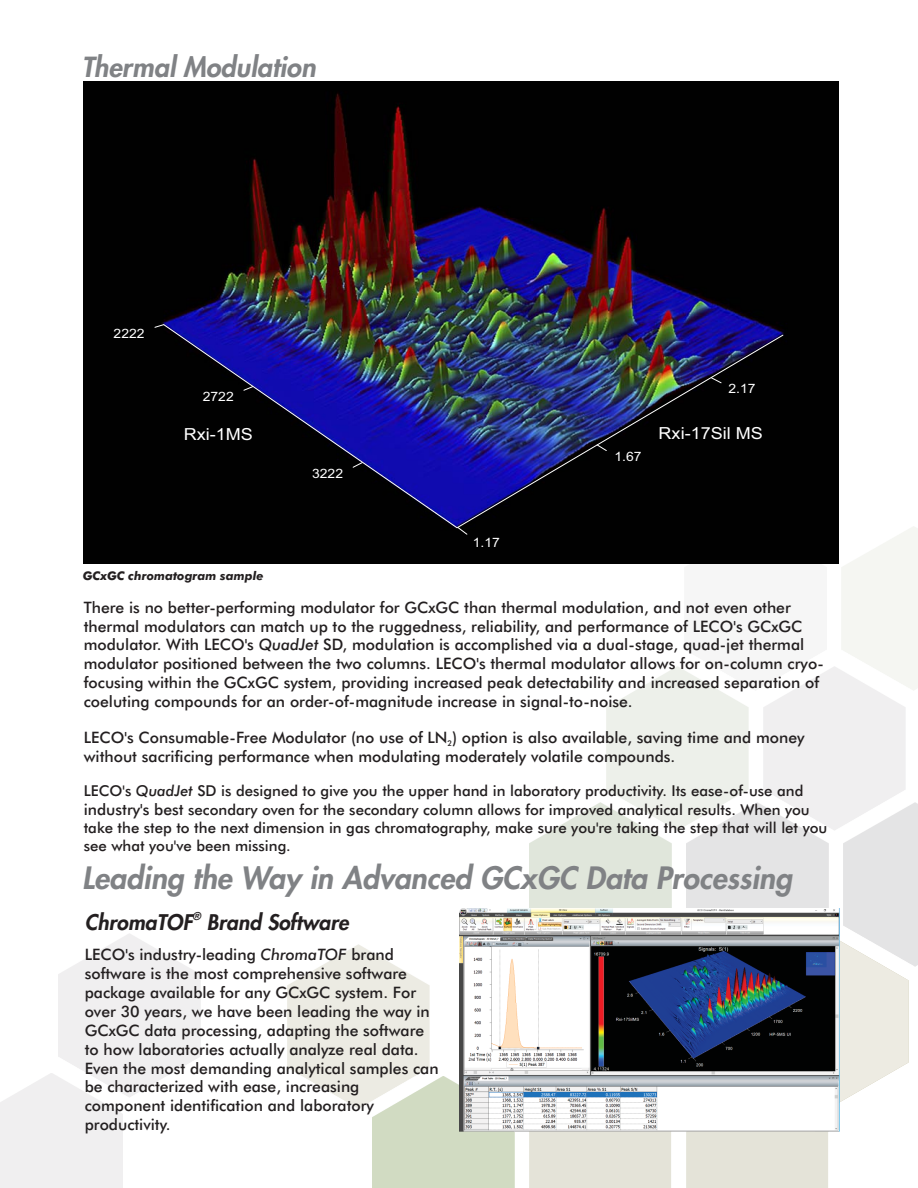
<style>
.page{position:relative;width:918px;height:1188px;background:#fff}
.page>*{position:absolute;margin:0;border:0;box-sizing:border-box;transform-origin:0 0}
.t1{font:italic 800 30px "Futura Std";color:#808285}
.t2{font:italic 800 27px "Futura Std";color:#808285}
.t3{font:italic 800 21px "Futura Std";color:#231f20}
.t4{font:16.65px "Arial";color:#fff;scale:1.09 1}
.t5{font:500 15.75px/18.9px "Futura BT";color:#231f20}
.t6{font:500 15px/18.3px "Futura BT";color:#231f20}
.t7{font:12.9px "Arial";color:#fff;scale:1.08 1}
.t8{font:italic 700 12px "Futura BT";color:#231f20}
.t9{font:italic 800 10.5px "Futura Std";color:#231f20}
.t10{font:500 7.8px "Futura BT";color:#231f20}
.s1{font-style:italic}
.s2{font-size:15.75px}
</style>
<div class="page">
<img style="left:288px;top:945px;width:142px;height:164px">
<img style="left:843px;top:802px;width:75px;height:164px">
<img style="left:372px;top:1077px;width:142px;height:111px">
<img style="left:839px;top:939px;width:70px;height:164px">
<img style="left:459px;top:908px;width:380px;height:223px">
<img style="left:84px;top:82px;width:754px;height:482px">
<img style="left:163px;top:324px;width:621px;height:205px">
<svg style="left:154px;top:324px;width:11px;height:4px"></svg>
<svg style="left:243px;top:386px;width:11px;height:5px"></svg>
<svg style="left:352px;top:462px;width:11px;height:6px"></svg>
<svg style="left:457px;top:527px;width:11px;height:8px"></svg>
<svg style="left:596px;top:444px;width:11px;height:8px"></svg>
<svg style="left:710px;top:377px;width:12px;height:7px"></svg>
<h2 class="t2" style="left:82px;top:55px;width:235px">Thermal Modulation</h2>
<p class="t7" style="left:114px;top:326px;width:30px">2222</p>
<p class="t7" style="left:203px;top:389px;width:30px">2722</p>
<p class="t7" style="left:729px;top:381px;width:27px">2.17</p>
<p class="t4" style="left:184px;top:425px;width:65px">Rxi-1MS</p>
<p class="t4" style="left:659px;top:423px;width:97px">Rxi-17Sil MS</p>
<p class="t7" style="left:312px;top:466px;width:30px">3222</p>
<p class="t7" style="left:473px;top:535px;width:27px">1.17</p>
<p class="t7" style="left:614px;top:449px;width:27px">1.67</p>
<p class="t8" style="left:83px;top:571px;width:182px">GC GC chromatogram sample</p>
<p class="t8" style="left:100px;top:571px;width:8px">x</p>
<p class="t5" style="left:84px;top:599px;width:742px">There is no better-performing modulator for GCxGC than thermal modulation, and not even other thermal modulators can match up to the ruggedness, reliability, and performance of LECO's GCxGC modulator. With LECO's <span class="s1">QuadJet</span> SD, modulation is accomplished via a dual-stage, quad-jet thermal modulator positioned between the two columns. LECO's thermal modulator allows for on-column cryo&shy;focusing within the GCxGC system, providing increased peak detectability and increased separation of coeluting compounds for an order-of-magnitude increase in signal-to-noise.</p>
<p class="t5" style="left:84px;top:729px;width:722px">LECO's Consumable-Free Modulator (no use of LN ) option is also available, saving time and money</p>
<p class="t10" style="left:448px;top:740px;width:6px">2</p>
<p class="t5" style="left:84px;top:748px;width:593px">without sacrificing performance when modulating moderately volatile compounds.</p>
<p class="t6" style="left:84px;top:783px;width:745px">LECO's <span class="s1">QuadJet</span> SD is designed to give you the upper hand in laboratory productivity. Its ease-of-use and <span class="s2">industry's best</span> secondary oven for the secondary column allows for improved analytical results. When you take the step to the next dimension in gas chromatography, make sure you're taking the step that will let you see what you've been missing.</p>
<h1 class="t1" style="left:82px;top:864px;width:711px">Leading the Way in Advanced GC GC Data Processing</h1>
<h1 class="t1" style="left:520px;top:864px;width:18px">x</h1>
<p class="t9" style="left:192px;top:911px;width:10px">®</p>
<h3 class="t3" style="left:85px;top:913px;width:109px">ChromaTOF</h3>
<h3 class="t3" style="left:207px;top:913px;width:143px">Brand Software</h3>
<p class="t5" style="left:85px;top:947px;width:356px">LECO's industry-leading <span class="s1">ChromaTOF</span> brand software is the most comprehensive software package available for any GCxGC system. For over 30 years, we have been leading the way in GCxGC data processing, adapting the software to how laboratories actually analyze real data.<br>Even the most demanding analytical samples can be characterized with ease, increasing component identification and laboratory productivity.</p>
</div>
